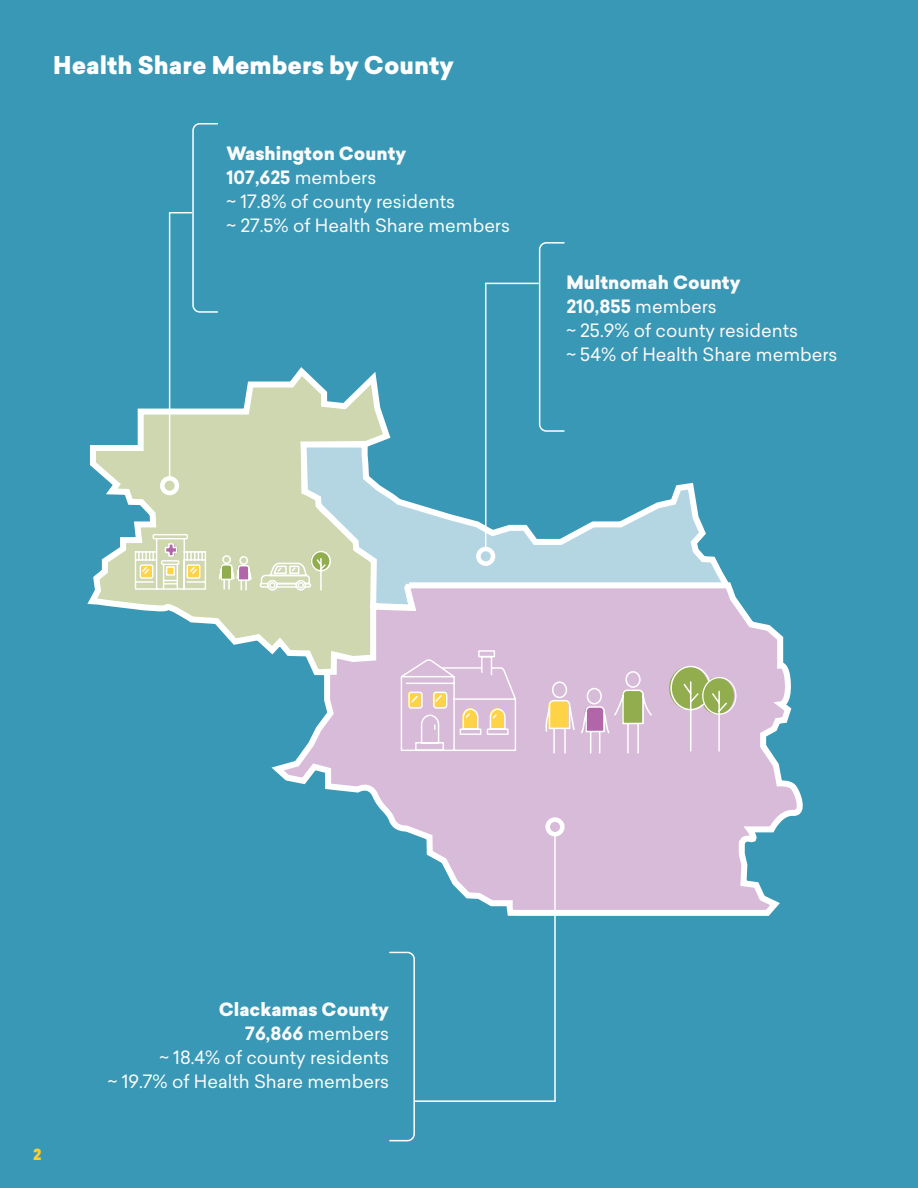
<style>
.page{position:relative;width:918px;height:1188px;background:#3998b5}
.page>*{position:absolute;margin:0;border:0;box-sizing:border-box;transform-origin:0 0}
.Regular_Bullets{font:900 24px "Sailec";color:#fff}
.t1{font:18px "Sailec";color:#fafafa}
.t2{font:900 18px "Sailec";color:#fafafa}
.t3{font:700 18px "Sailec";color:#fafafa}
.t4{font:900 15px "Sailec";color:#ffce2e}
.s1{font-weight:400}
.s2{font-weight:700}
</style>
<div class="page">
<svg style="left:87px;top:363px;width:304px;height:285px"></svg>
<svg style="left:297px;top:438px;width:428px;height:139px"></svg>
<svg style="left:265px;top:577px;width:538px;height:339px;fill:#d8bbd9"></svg>
<svg style="left:170px;top:123px;width:48px;height:190px"></svg>
<hr style="left:486px;top:283px;width:52px;height:1px;background:#fff">
<svg style="left:538px;top:242px;width:27px;height:190px"></svg>
<hr style="left:485px;top:283px;width:1px;height:266px;background:#fff">
<hr style="left:169px;top:213px;width:1px;height:265px;background:#fff">
<div style="left:160px;top:476px;width:19px;height:19px;border:4px solid #fff;border-radius:50%"></div>
<div style="left:476px;top:547px;width:19px;height:19px;border:4px solid #fff;border-radius:50%"></div>
<hr style="left:415px;top:1100px;width:140px;height:2px;background:#fff">
<svg style="left:389px;top:951px;width:27px;height:191px"></svg>
<hr style="left:554px;top:836px;width:2px;height:265px;background:#fff">
<div style="left:545px;top:817px;width:20px;height:19px;border:4px solid #fff;border-radius:50%"></div>
<div style="left:700px;top:677px;width:34px;height:37px;background:#91ad4d;border-radius:50%"></div>
<svg style="left:400px;top:650px;width:118px;height:102px"></svg>
<svg style="left:545px;top:665px;width:183px;height:89px"></svg>
<div style="left:702px;top:677px;width:35px;height:38px;border:1px solid #fff;border-radius:50%"></div>
<svg style="left:218px;top:550px;width:114px;height:41px"></svg>
<svg style="left:134px;top:533px;width:73px;height:57px"></svg>
<p class="Regular_Bullets" style="left:53px;top:47px;width:402px">Health Share Members by County</p>
<p class="t2" style="left:227px;top:141px;width:181px">Washington County</p>
<p class="t3" style="left:227px;top:165px;width:151px">107,625 <span class="s1">members</span></p>
<p class="t1" style="left:227px;top:189px;width:230px">~ 17.8% of county residents</p>
<p class="t1" style="left:227px;top:213px;width:285px">~ 27.5% of Health Share members</p>
<p class="t2" style="left:566px;top:269px;width:176px">Multnomah County</p>
<p class="t3" style="left:566px;top:294px;width:152px">210,855 <span class="s1">members</span></p>
<p class="t1" style="left:566px;top:318px;width:233px">~ 25.9% of county residents</p>
<p class="t1" style="left:566px;top:342px;width:273px">~ 54% of Health Share members</p>
<p class="t4" style="left:33px;top:1143px;width:10px">2</p>
<p class="t2" style="left:219px;top:996px;width:172px">Clackamas County</p>
<p class="t1" style="left:245px;top:1021px;width:145px"><span class="s2">76,866</span> members</p>
<p class="t1" style="left:159px;top:1045px;width:231px">~ 18.4% of county residents</p>
<p class="t1" style="left:108px;top:1069px;width:283px">~ 19.7% of Health Share members</p>
</div>
